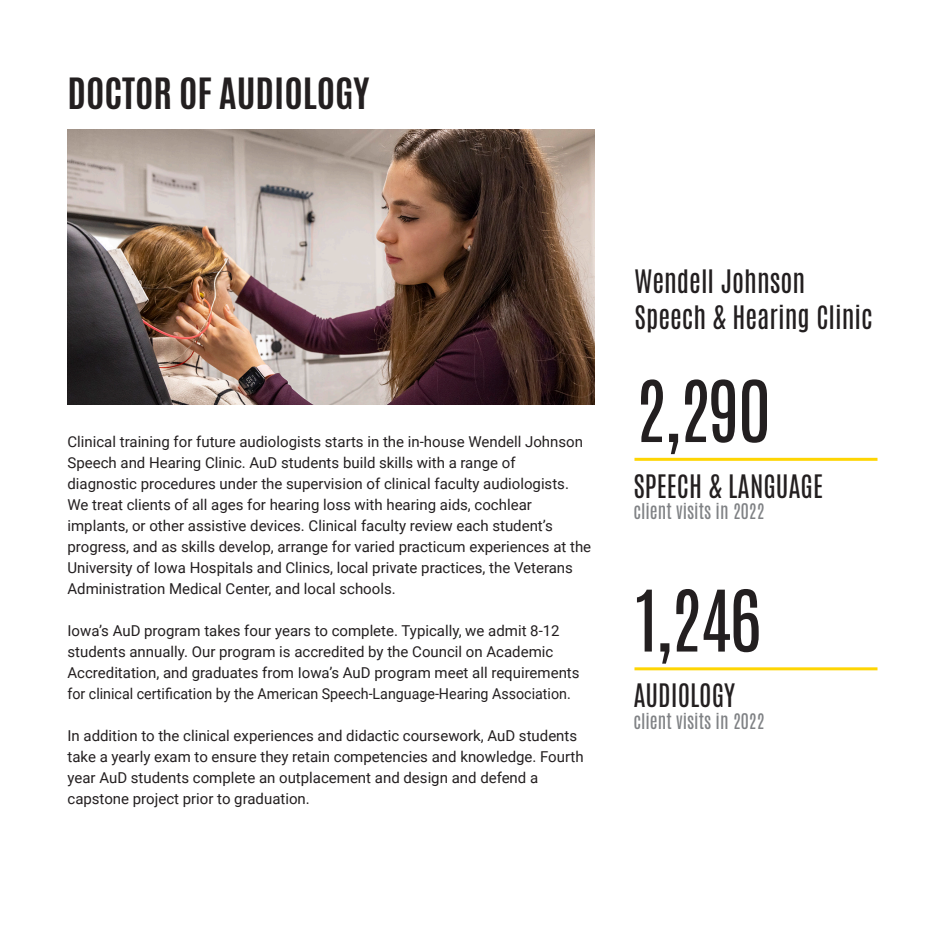
<style>
.page{position:relative;width:945px;height:945px;background:#fff}
.page>*{position:absolute;margin:0;border:0;box-sizing:border-box;transform-origin:0 0}
.t1{font:72px "Antonio";letter-spacing:-.025em;color:#231f20}
.t2{font:700 36px "Antonio";color:#231f20;scale:1.05 1}
.t3{font:27px/36px "Antonio";color:#231f20}
.t4{font:18px "Antonio";color:#808285}
.t5{font:15px/21px "Roboto";color:#231f20}
</style>
<div class="page">
<hr style="left:634px;top:458px;width:244px;height:3px;background:#fed503">
<hr style="left:634px;top:667px;width:244px;height:3px;background:#fed503">
<img style="left:68px;top:129px;width:527px;height:276px">
<p class="t2" style="left:68px;top:66px;width:289px">DOCTOR OF AUDIOLOGY</p>
<p class="t5" style="left:68px;top:431px;width:525px">Clinical training for future audiologists starts in the in-house Wendell Johnson Speech and Hearing Clinic. AuD students build skills with a range of<br>diagnostic procedures under the supervision of clinical faculty audiologists.<br>We treat clients of all ages for hearing loss with hearing aids, cochlear implants, or other assistive devices. Clinical faculty review each student’s progress, and as skills develop, arrange for varied practicum experiences at the University of Iowa Hospitals and Clinics, local private practices, the Veterans Administration Medical Center, and local schools.</p>
<p class="t5" style="left:68px;top:620px;width:514px">Iowa’s AuD program takes four years to complete. Typically, we admit 8-12 students annually. Our program is accredited by the Council on Academic Accreditation, and graduates from Iowa’s AuD program meet all requirements for clinical certification by the American Speech-Language-Hearing Association.</p>
<p class="t5" style="left:68px;top:725px;width:518px">In addition to the clinical experiences and didactic coursework, AuD students take a yearly exam to ensure they retain competencies and knowledge. Fourth year AuD students complete an outplacement and design and defend a capstone project prior to graduation.</p>
<p class="t3" style="left:634px;top:264px;width:240px">Wendell Johnson<br>Speech &amp; Hearing Clinic</p>
<p class="t1" style="left:635px;top:358px;width:137px">2,290</p>
<p class="t3" style="left:633px;top:468px;width:191px">SPEECH &amp; LANGUAGE</p>
<p class="t4" style="left:633px;top:498px;width:133px">client visits in 2022</p>
<p class="t1" style="left:635px;top:568px;width:127px">1,246</p>
<p class="t3" style="left:633px;top:678px;width:103px">AUDIOLOGY</p>
<p class="t4" style="left:633px;top:708px;width:133px">client visits in 2022</p>
</div>
